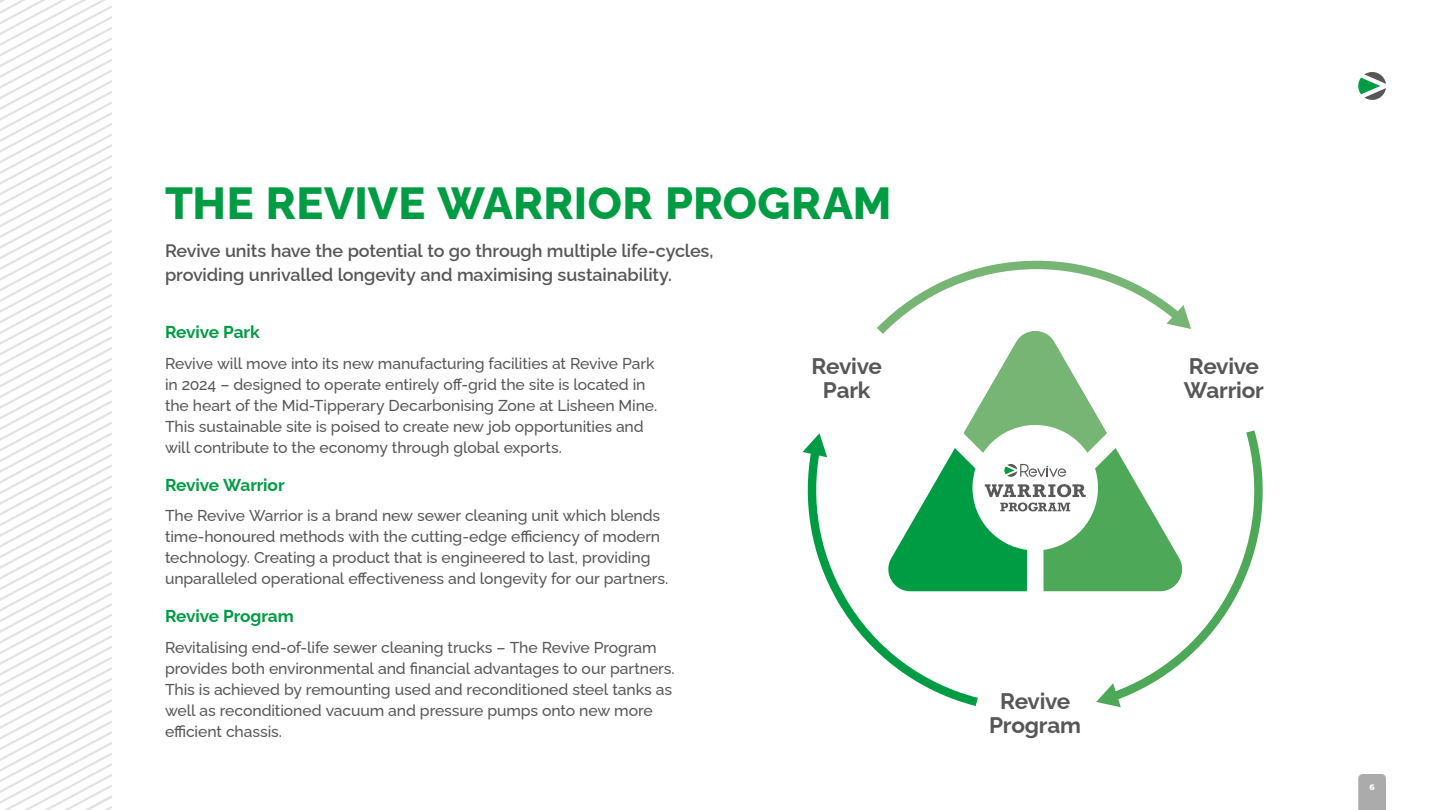
<style>
.page{position:relative;width:1440px;height:810px;background:#fff}
.page>*{position:absolute;margin:0;border:0;box-sizing:border-box;transform-origin:0 0}
.t1{font:800 45px "Raleway";letter-spacing:.005em;color:#009c43}
.t2{font:700 22.5px/24px "Raleway";letter-spacing:-.015em;color:#575756;text-align:center}
.t3{font:600 18px/24px "Raleway";letter-spacing:-.005em;color:#575756}
.t4{font:700 17.25px "Raleway";letter-spacing:-.01em;color:#009c43}
.t5{font:500 15.75px/21px "Raleway";letter-spacing:-.005em;color:#575756}
.t6{font:800 7.95px "Montserrat";color:#fff}
</style>
<div class="page">
<svg style="left:0;top:0;width:113px;height:810px"></svg>
<svg style="left:807px;top:457px;width:61px;height:186px"></svg>
<svg style="left:803px;top:433px;width:24px;height:24px"></svg>
<svg style="left:868px;top:260px;width:395px;height:447px"></svg>
<svg style="left:1358px;top:72px;width:28px;height:28px"></svg>
<svg style="left:1358px;top:774px;width:28px;height:36px"></svg>
<h1 class="t1" style="left:165px;top:168px;width:728px">THE REVIVE WARRIOR PROGRAM</h1>
<p class="t3" style="left:165px;top:237px;width:550px">Revive units have the potential to go through multiple life-cycles, providing unrivalled longevity and maximising sustainability.</p>
<p class="t4" style="left:165px;top:319px;width:96px">Revive Park</p>
<p class="t5" style="left:165px;top:351px;width:494px">Revive will move into its new manufacturing facilities at Revive Park in 2024 – designed to operate entirely off-grid the site is located in the heart of the Mid-Tipperary Decarbonising Zone at Lisheen Mine.<br>This sustainable site is poised to create new job opportunities and will contribute to the economy through global exports.</p>
<p class="t4" style="left:165px;top:471px;width:121px">Revive Warrior</p>
<p class="t5" style="left:165px;top:504px;width:505px">The Revive Warrior is a brand new sewer cleaning unit which blends time-honoured methods with the cutting-edge efficiency of modern technology. Creating a product that is engineered to last, providing unparalleled operational effectiveness and longevity for our partners.</p>
<p class="t4" style="left:165px;top:602px;width:130px">Revive Program</p>
<p class="t5" style="left:165px;top:635px;width:511px">Revitalising end-of-life sewer cleaning trucks – The Revive Program provides both environmental and financial advantages to our partners.<br>This is achieved by remounting used and reconditioned steel tanks as well as reconditioned vacuum and pressure pumps onto new more efficient chassis.</p>
<h2 class="t2" style="left:812px;top:352px;width:72px">Revive<br>Park</h2>
<h2 class="t2" style="left:1184px;top:352px;width:81px;text-align:left">Revive<br>Warrior</h2>
<h2 class="t2" style="left:989px;top:687px;width:93px">Revive<br>Program</h2>
<p class="t6" style="left:1370px;top:782px;width:7px">6</p>
</div>
